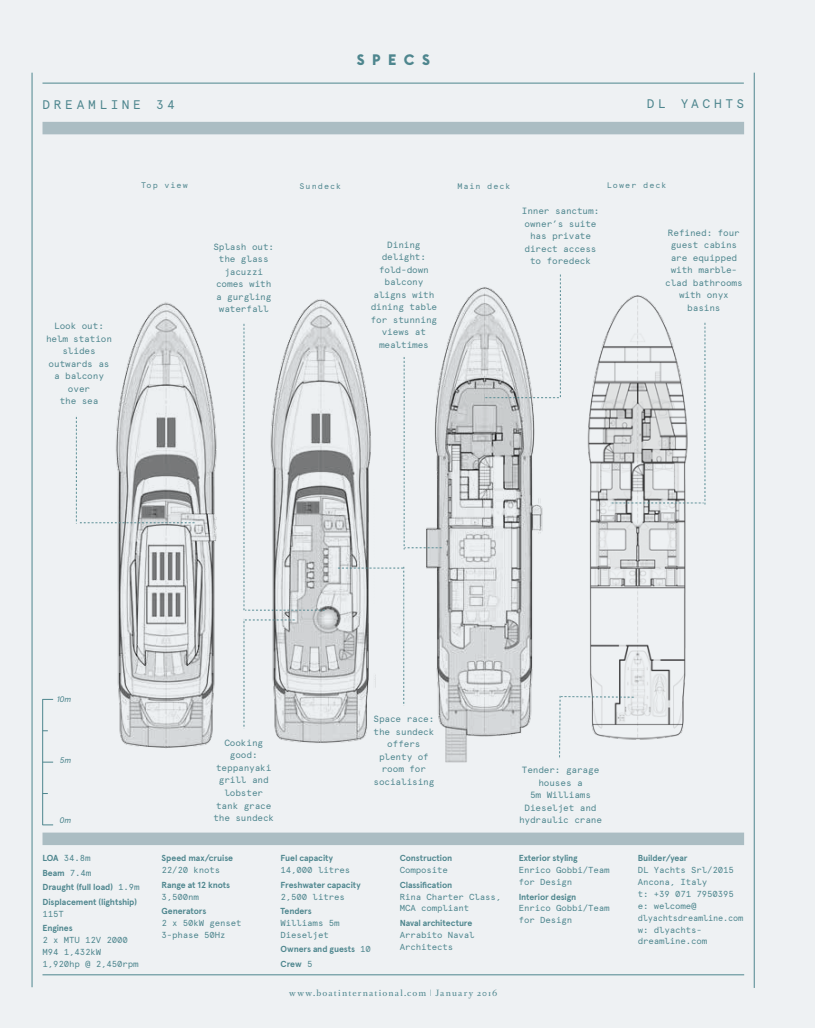
<style>
.page{position:relative;width:815px;height:1028px;background:#eef1f3}
.page>*{position:absolute;margin:0;border:0;box-sizing:border-box;transform-origin:0 0}
.t1{font:700 15px "Euclid Flex";letter-spacing:.505em;color:#4e868e}
.t2{font:12.5px "Apercu Mono";letter-spacing:.28em;color:#4e868e}
.t3{font:9px/12.5px "Apercu Mono";letter-spacing:-.01em;color:#4e868e;text-align:center}
.t4{font:8.75px/11.9px "Apercu Mono";letter-spacing:-.01em;color:#4e868e}
.t5{font:700 8.75px/14.5px "Apercu";letter-spacing:-.015em;color:#4e868e}
.t6{font:8.12px "Romain BP Text";letter-spacing:.145em;color:#4e868e}
.t7{font:8.12px "Apercu Mono";letter-spacing:.13em;color:#4e868e}
.t8{font:italic 8.12px "Apercu";letter-spacing:-.02em;color:#4e868e}
.s1{font-family:"Apercu";font-weight:700}
.s2{font-family:"Apercu Mono";font-weight:400}
</style>
<div class="page">
<hr style="left:32px;top:73px;width:1px;height:914px;background:#4e868e">
<hr style="left:754px;top:73px;width:1px;height:915px;background:#4e868e">
<hr style="left:42px;top:974px;width:702px;height:1px;background:#4e868e">
<hr style="left:42px;top:83px;width:702px;height:1px;background:#4e868e">
<div style="left:43px;top:122px;width:701px;height:12px;background:#abbdc3"></div>
<div style="left:43px;top:832px;width:701px;height:13px;background:#abbdc3"></div>
<img style="left:272px;top:299px;width:99px;height:444px">
<img style="left:117px;top:302px;width:99px;height:446px">
<img style="left:426px;top:287px;width:117px;height:476px">
<img style="left:587px;top:295px;width:99px;height:445px">
<hr style="left:42px;top:699px;width:1px;height:126px;background:#4e868e">
<svg style="left:76px;top:415px;width:120px;height:109px"></svg>
<svg style="left:244px;top:322px;width:82px;height:289px"></svg>
<svg style="left:337px;top:567px;width:68px;height:138px"></svg>
<svg style="left:244px;top:619px;width:52px;height:109px"></svg>
<svg style="left:404px;top:356px;width:39px;height:193px"></svg>
<svg style="left:559px;top:695px;width:76px;height:63px"></svg>
<svg style="left:484px;top:274px;width:77px;height:125px"></svg>
<svg style="left:610px;top:321px;width:96px;height:183px"></svg>
<h1 class="t1" style="left:357px;top:51px;width:75px">SPECS</h1>
<h2 class="t2" style="left:43px;top:97px;width:134px">DREAMLINE 34</h2>
<h2 class="t2" style="left:647px;top:96px;width:99px">DL YACHTS</h2>
<p class="t3" style="left:46px;top:320px;width:67px">Look out: helm station slides outwards as a balcony over<br>the sea</p>
<p class="t7" style="left:141px;top:181px;width:48px">Top view</p>
<p class="t7" style="left:300px;top:181px;width:43px">Sundeck</p>
<p class="t7" style="left:457px;top:181px;width:55px">Main deck</p>
<p class="t7" style="left:607px;top:181px;width:61px">Lower deck</p>
<p class="t3" style="left:213px;top:240px;width:62px">Splash out: the glass jacuzzi comes with a gurgling waterfall</p>
<p class="t3" style="left:371px;top:238px;width:68px">Dining delight: fold-down balcony aligns with dining table for stunning views at mealtimes</p>
<p class="t3" style="left:522px;top:205px;width:79px">Inner sanctum: owner’s suite has private direct access to foredeck</p>
<p class="t3" style="left:665px;top:226px;width:79px">Refined: four guest cabins are equipped with marble&shy;clad bathrooms with onyx basins</p>
<p class="t8" style="left:57px;top:694px;width:16px">10m</p>
<p class="t8" style="left:60px;top:755px;width:13px">5m</p>
<p class="t8" style="left:60px;top:815px;width:13px">0m</p>
<p class="t3" style="left:213px;top:736px;width:62px">Cooking good: teppanyaki grill and lobster tank grace the sundeck</p>
<p class="t3" style="left:373px;top:713px;width:62px">Space race: the sundeck offers plenty of room for socialising</p>
<p class="t3" style="left:519px;top:764px;width:85px">Tender: garage houses a<br>5m Williams<br>Dieseljet and hydraulic crane</p>
<p class="t4" style="left:43px;top:852px;width:50px"><span class="s1">LOA</span> 34.8m</p>
<p class="t5" style="left:43px;top:865px;width:99px">Beam <span class="s2">7.4m<br></span>Draught (full load) <span class="s2">1.9m<br></span>Displacement (lightship)</p>
<p class="t4" style="left:43px;top:907px;width:23px">115T</p>
<p class="t5" style="left:43px;top:921px;width:32px">Engines</p>
<p class="t4" style="left:43px;top:934px;width:98px">2 x MTU 12V 2000<br>M94 1,432kW<br>1,920hp @ 2,450rpm</p>
<p class="t5" style="left:162px;top:851px;width:73px">Speed max/cruise</p>
<p class="t4" style="left:162px;top:864px;width:60px">22/20 knots</p>
<p class="t5" style="left:162px;top:877px;width:70px">Range at 12 knots</p>
<p class="t4" style="left:162px;top:890px;width:39px">3,500nm</p>
<p class="t5" style="left:162px;top:903px;width:46px">Generators</p>
<p class="t4" style="left:162px;top:917px;width:82px">2 x 50kW genset<br>3-phase 50Hz</p>
<p class="t5" style="left:281px;top:851px;width:54px">Fuel capacity</p>
<p class="t4" style="left:281px;top:864px;width:71px">14,000 litres</p>
<p class="t5" style="left:281px;top:877px;width:82px">Freshwater capacity</p>
<p class="t4" style="left:281px;top:890px;width:66px">2,500 litres</p>
<p class="t5" style="left:281px;top:903px;width:33px">Tenders</p>
<p class="t4" style="left:281px;top:917px;width:60px">Williams 5m<br>Dieseljet</p>
<p class="t5" style="left:281px;top:942px;width:92px">Owners and guests <span class="s2">10<br></span>Crew <span class="s2">5</span></p>
<p class="t5" style="left:400px;top:851px;width:54px">Construction</p>
<p class="t4" style="left:400px;top:864px;width:50px">Composite</p>
<p class="t5" style="left:400px;top:877px;width:54px">Classification</p>
<p class="t4" style="left:400px;top:890px;width:103px">Rina Charter Class,<br>MCA compliant</p>
<p class="t5" style="left:400px;top:915px;width:74px">Naval architecture</p>
<p class="t4" style="left:400px;top:928px;width:76px">Arrabito Naval<br>Architects</p>
<p class="t6" style="left:289px;top:986px;width:210px">www.boatinternational.com | January 2016</p>
<p class="t5" style="left:519px;top:851px;width:61px">Exterior styling</p>
<p class="t4" style="left:519px;top:864px;width:92px">Enrico Gobbi/Team for Design</p>
<p class="t5" style="left:519px;top:889px;width:59px">Interior design</p>
<p class="t4" style="left:519px;top:902px;width:92px">Enrico Gobbi/Team for Design</p>
<p class="t5" style="left:638px;top:851px;width:51px">Builder/year</p>
<p class="t4" style="left:638px;top:864px;width:107px">DL Yachts Srl/2015<br>Ancona, Italy<br>t: +39 071 7950395 e: welcome@ dlyachtsdreamline.com w: dlyachts&shy;dreamline.com</p>
</div>
